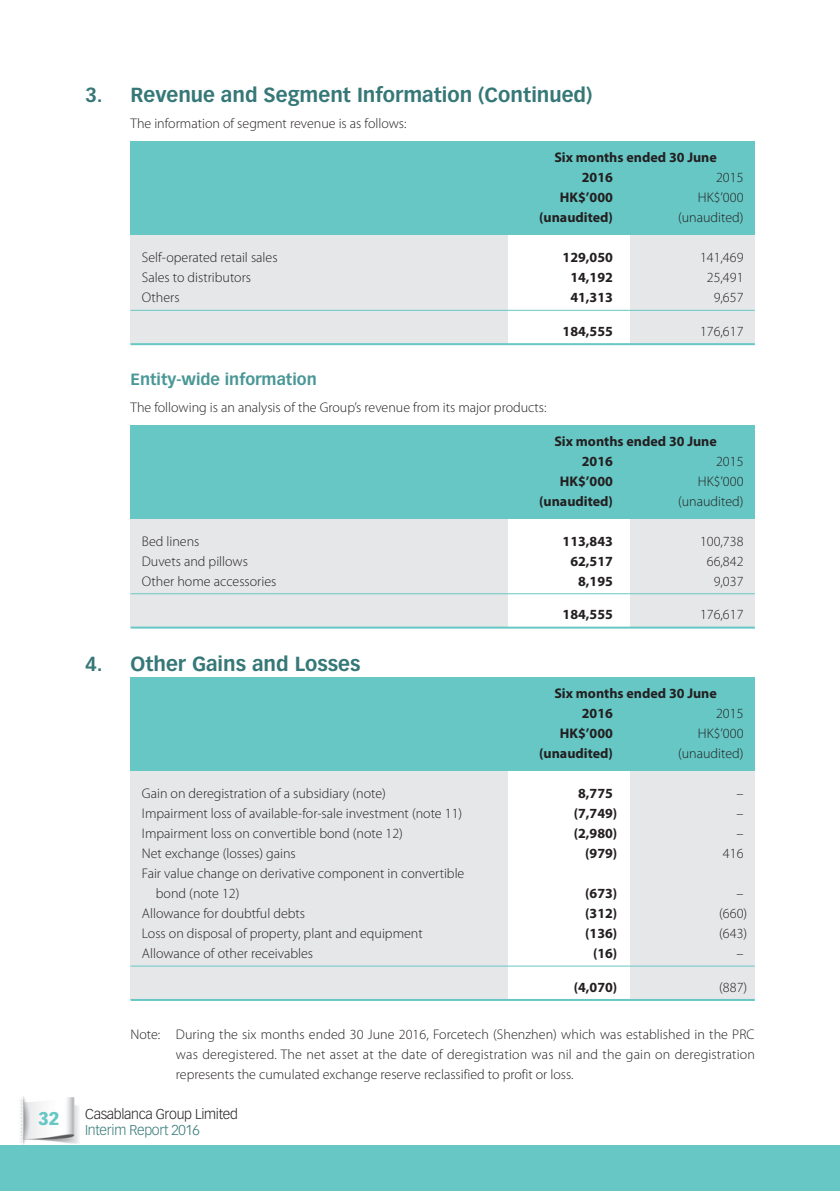
<style>
.page{position:relative;width:840px;height:1191px;background:#fff}
.page>*{position:absolute;margin:0;border:0;box-sizing:border-box;transform-origin:0 0}
.Note_Subhead_1{font:700 20px "Vectora LT Std";color:#367777}
.t1{font:900 18px "Vectora LT Std";color:#66c7c5}
.Note_Subhead_2{font:700 16px "Vectora LT Std";color:#499796}
.Note_Table_2_Colume{font:300 14px/20px "Myriad Pro";color:#231f20;text-align:justify}
.Note_Table_2_Colume-2{font:700 14px "Myriad Pro";color:#231f20}
.t2{font:300 14px "Vectora LT Std";letter-spacing:-.02em;color:#231f20}
.t3{font:300 14px "Vectora LT Std";letter-spacing:-.02em;color:#367777}
</style>
<div class="page">
<img style="left:20px;top:1096px;width:59px;height:49px">
<div style="left:0;top:1145px;width:838px;height:46px;background:#66c7c5"></div>
<div style="left:130px;top:199px;width:624px;height:145px;background:#e6e7e9"></div>
<div style="left:130px;top:483px;width:624px;height:144px;background:#e6e7e9"></div>
<div style="left:130px;top:735px;width:624px;height:264px;background:#e6e7e9"></div>
<div style="left:507px;top:199px;width:121px;height:145px;background:#fff"></div>
<div style="left:507px;top:483px;width:121px;height:144px;background:#fff"></div>
<div style="left:507px;top:735px;width:121px;height:264px;background:#fff"></div>
<div style="left:130px;top:141px;width:624px;height:94px;background:#66c7c5"></div>
<div style="left:130px;top:425px;width:624px;height:93px;background:#66c7c5"></div>
<div style="left:130px;top:677px;width:624px;height:93px;background:#66c7c5"></div>
<hr style="left:130px;top:310px;width:624px;height:1px;background:#66c7c5">
<hr style="left:130px;top:343px;width:624px;height:2px;background:#66c7c5">
<hr style="left:130px;top:593px;width:624px;height:1px;background:#66c7c5">
<hr style="left:130px;top:626px;width:624px;height:2px;background:#66c7c5">
<hr style="left:130px;top:965px;width:624px;height:1px;background:#66c7c5">
<hr style="left:130px;top:999px;width:624px;height:2px;background:#66c7c5">
<p class="Note_Subhead_1" style="left:85px;top:82px;width:508px">3. Revenue and Segment Information (Continued)</p>
<p class="Note_Table_2_Colume" style="left:130px;top:113px;width:277px">The information of segment revenue is as follows:</p>
<p class="Note_Table_2_Colume-2" style="left:554px;top:148px;width:164px">Six months ended 30 June</p>
<p class="Note_Table_2_Colume-2" style="left:581px;top:168px;width:33px">2016</p>
<p class="Note_Table_2_Colume" style="left:715px;top:167px;width:29px">2015</p>
<p class="Note_Table_2_Colume-2" style="left:559px;top:188px;width:54px">HK$’000</p>
<p class="Note_Table_2_Colume" style="left:697px;top:187px;width:47px">HK$’000</p>
<p class="Note_Table_2_Colume-2" style="left:539px;top:208px;width:75px">(unaudited)</p>
<p class="Note_Table_2_Colume" style="left:677px;top:207px;width:67px">(unaudited)</p>
<p class="Note_Table_2_Colume" style="left:142px;top:247px;width:137px">Self-operated retail sales</p>
<p class="Note_Table_2_Colume-2" style="left:562px;top:248px;width:52px">129,050</p>
<p class="Note_Table_2_Colume" style="left:699px;top:247px;width:45px">141,469</p>
<p class="Note_Table_2_Colume" style="left:142px;top:267px;width:111px">Sales to distributors</p>
<p class="Note_Table_2_Colume-2" style="left:570px;top:268px;width:44px">14,192</p>
<p class="Note_Table_2_Colume" style="left:706px;top:267px;width:38px">25,491</p>
<p class="Note_Table_2_Colume" style="left:142px;top:287px;width:39px">Others</p>
<p class="Note_Table_2_Colume-2" style="left:570px;top:288px;width:44px">41,313</p>
<p class="Note_Table_2_Colume" style="left:713px;top:287px;width:31px">9,657</p>
<p class="Note_Table_2_Colume-2" style="left:562px;top:322px;width:52px">184,555</p>
<p class="Note_Table_2_Colume" style="left:699px;top:321px;width:45px">176,617</p>
<p class="Note_Subhead_2" style="left:130px;top:369px;width:188px">Entity-wide information</p>
<p class="Note_Table_2_Colume" style="left:130px;top:397px;width:417px">The following is an analysis of the Group’s revenue from its major products:</p>
<p class="Note_Table_2_Colume-2" style="left:554px;top:432px;width:164px">Six months ended 30 June</p>
<p class="Note_Table_2_Colume-2" style="left:581px;top:452px;width:33px">2016</p>
<p class="Note_Table_2_Colume" style="left:715px;top:451px;width:29px">2015</p>
<p class="Note_Table_2_Colume-2" style="left:559px;top:472px;width:54px">HK$’000</p>
<p class="Note_Table_2_Colume" style="left:697px;top:471px;width:47px">HK$’000</p>
<p class="Note_Table_2_Colume-2" style="left:539px;top:492px;width:75px">(unaudited)</p>
<p class="Note_Table_2_Colume" style="left:677px;top:491px;width:67px">(unaudited)</p>
<p class="Note_Table_2_Colume" style="left:142px;top:531px;width:59px">Bed linens</p>
<p class="Note_Table_2_Colume-2" style="left:562px;top:532px;width:52px">113,843</p>
<p class="Note_Table_2_Colume" style="left:699px;top:531px;width:45px">100,738</p>
<p class="Note_Table_2_Colume" style="left:142px;top:551px;width:107px">Duvets and pillows</p>
<p class="Note_Table_2_Colume-2" style="left:570px;top:552px;width:44px">62,517</p>
<p class="Note_Table_2_Colume" style="left:706px;top:551px;width:38px">66,842</p>
<p class="Note_Table_2_Colume" style="left:142px;top:571px;width:136px">Other home accessories</p>
<p class="Note_Table_2_Colume-2" style="left:578px;top:572px;width:36px">8,195</p>
<p class="Note_Table_2_Colume" style="left:713px;top:571px;width:31px">9,037</p>
<p class="Note_Table_2_Colume-2" style="left:562px;top:605px;width:52px">184,555</p>
<p class="Note_Table_2_Colume" style="left:699px;top:604px;width:45px">176,617</p>
<p class="Note_Subhead_1" style="left:85px;top:652px;width:277px">4. Other Gains and Losses</p>
<p class="Note_Table_2_Colume-2" style="left:554px;top:684px;width:164px">Six months ended 30 June</p>
<p class="Note_Table_2_Colume-2" style="left:581px;top:704px;width:33px">2016</p>
<p class="Note_Table_2_Colume" style="left:715px;top:703px;width:29px">2015</p>
<p class="Note_Table_2_Colume-2" style="left:559px;top:724px;width:54px">HK$’000</p>
<p class="Note_Table_2_Colume" style="left:697px;top:723px;width:47px">HK$’000</p>
<p class="Note_Table_2_Colume-2" style="left:539px;top:744px;width:75px">(unaudited)</p>
<p class="Note_Table_2_Colume" style="left:677px;top:743px;width:67px">(unaudited)</p>
<p class="Note_Table_2_Colume" style="left:142px;top:783px;width:245px">Gain on deregistration of a subsidiary (note)</p>
<p class="Note_Table_2_Colume-2" style="left:578px;top:784px;width:36px">8,775</p>
<p class="Note_Table_2_Colume" style="left:736px;top:783px;width:8px">–</p>
<p class="Note_Table_2_Colume" style="left:142px;top:803px;width:321px">Impairment loss of available-for-sale investment (note 11)</p>
<p class="Note_Table_2_Colume-2" style="left:573px;top:804px;width:45px">(7,749)</p>
<p class="Note_Table_2_Colume" style="left:736px;top:803px;width:8px">–</p>
<p class="Note_Table_2_Colume" style="left:142px;top:823px;width:262px">Impairment loss on convertible bond (note 12)</p>
<p class="Note_Table_2_Colume-2" style="left:573px;top:824px;width:45px">(2,980)</p>
<p class="Note_Table_2_Colume" style="left:736px;top:823px;width:8px">–</p>
<p class="Note_Table_2_Colume" style="left:142px;top:843px;width:155px">Net exchange (losses) gains</p>
<p class="Note_Table_2_Colume-2" style="left:585px;top:844px;width:34px">(979)</p>
<p class="Note_Table_2_Colume" style="left:722px;top:843px;width:22px">416</p>
<p class="Note_Table_2_Colume" style="left:142px;top:863px;width:324px">Fair value change on derivative component in convertible</p>
<p class="Note_Table_2_Colume" style="left:156px;top:883px;width:85px">bond (note 12)</p>
<p class="Note_Table_2_Colume-2" style="left:585px;top:884px;width:34px">(673)</p>
<p class="Note_Table_2_Colume" style="left:736px;top:883px;width:8px">–</p>
<p class="Note_Table_2_Colume" style="left:142px;top:903px;width:165px">Allowance for doubtful debts</p>
<p class="Note_Table_2_Colume-2" style="left:585px;top:904px;width:34px">(312)</p>
<p class="Note_Table_2_Colume" style="left:718px;top:903px;width:29px">(660)</p>
<p class="Note_Table_2_Colume" style="left:142px;top:923px;width:282px">Loss on disposal of property, plant and equipment</p>
<p class="Note_Table_2_Colume-2" style="left:585px;top:924px;width:34px">(136)</p>
<p class="Note_Table_2_Colume" style="left:718px;top:923px;width:29px">(643)</p>
<p class="Note_Table_2_Colume" style="left:142px;top:943px;width:173px">Allowance of other receivables</p>
<p class="Note_Table_2_Colume-2" style="left:592px;top:944px;width:26px">(16)</p>
<p class="Note_Table_2_Colume" style="left:736px;top:943px;width:8px">–</p>
<p class="Note_Table_2_Colume-2" style="left:573px;top:977px;width:45px">(4,070)</p>
<p class="Note_Table_2_Colume" style="left:718px;top:976px;width:29px">(887)</p>
<p class="Note_Table_2_Colume" style="left:176px;top:1024px;width:580px;text-indent:-45px">Note: During the six months ended 30 June 2016, Forcetech (Shenzhen) which was established in the PRC was deregistered. The net asset at the date of deregistration was nil and the gain on deregistration represents the cumulated exchange reserve reclassified to profit or loss.</p>
<p class="t1" style="left:38px;top:1107px;width:23px">32</p>
<p class="t2" style="left:85px;top:1105px;width:154px">Casablanca Group Limited</p>
<p class="t3" style="left:85px;top:1121px;width:116px">Interim Report 2016</p>
</div>
